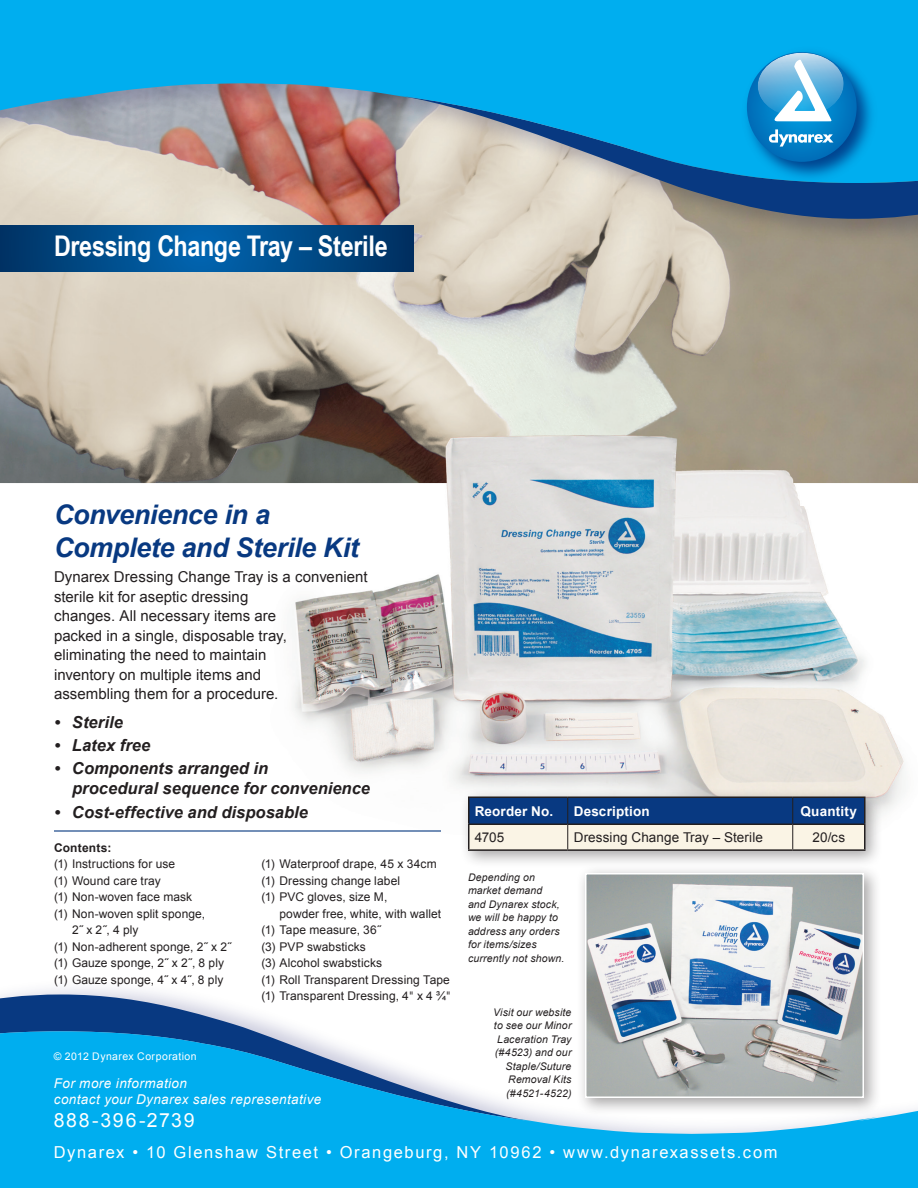
<style>
.page{position:relative;width:918px;height:1188px;background:#fff}
.page>*{position:absolute;margin:0;border:0;box-sizing:border-box;transform-origin:0 0}
.t1{font:700 28.5px "Arial Narrow";letter-spacing:-.015em;color:#fff}
.t2{font:italic 700 27px/33px "Arial";letter-spacing:-.015em;color:#083981}
.t3{font:19.5px "Arial";letter-spacing:.09em;color:#fff}
.t4{font:italic 700 16.5px/20.2px "Arial";letter-spacing:.005em;color:#231f20}
.t5{font:16.5px "Arial";letter-spacing:.1em;color:#fff}
.t6{font:15px/19.5px "Arial";color:#231f20}
.t7{font:italic 13.5px/16.2px "Arial";letter-spacing:.03em;color:#fff}
.t8{font:13.5px "Arial";letter-spacing:.005em;color:#231f20}
.t9{font:700 13.5px "Arial";letter-spacing:.015em;color:#fff}
.t10{font:12px/16.5px "Arial";letter-spacing:.01em;color:#231f20}
.t11{font:700 12px "Arial";letter-spacing:.015em;color:#231f20}
.t12{font:italic 10.5px/13.5px "Arial";letter-spacing:.015em;color:#231f20;text-align:right}
.t13{font:10.5px "Arial";letter-spacing:.045em;color:#fff}
.s1{font-family:"Helvetica Neue LT Std"}
</style>
<div class="page">
<img style="left:6px;top:988px;width:160px;height:7px">
<svg style="left:0;top:995px;width:297px;height:36px;fill:#083981"></svg>
<svg style="left:0;top:1031px;width:918px;height:157px;fill:#00aeef"></svg>
<img style="left:0;top:251px;width:918px;height:561px">
<div style="left:459px;top:788px;width:424px;height:81px;background:#231f20;opacity:.4"></div>
<svg style="left:470px;top:798px;width:394px;height:51px;background:#7b91af"></svg>
<hr style="left:468px;top:824px;width:100px;height:1px;background:#231f20">
<hr style="left:568px;top:824px;width:225px;height:1px;background:#231f20">
<hr style="left:793px;top:824px;width:73px;height:1px;background:#231f20">
<hr style="left:468px;top:796px;width:100px;height:2px;background:#231f20">
<hr style="left:468px;top:798px;width:2px;height:26px;background:#231f20">
<hr style="left:568px;top:796px;width:225px;height:2px;background:#231f20">
<hr style="left:793px;top:796px;width:73px;height:2px;background:#231f20">
<hr style="left:864px;top:798px;width:2px;height:26px;background:#231f20">
<hr style="left:468px;top:825px;width:2px;height:24px;background:#231f20">
<hr style="left:864px;top:825px;width:2px;height:24px;background:#231f20">
<hr style="left:468px;top:849px;width:100px;height:2px;background:#231f20">
<hr style="left:568px;top:849px;width:225px;height:2px;background:#231f20">
<hr style="left:793px;top:849px;width:73px;height:2px;background:#231f20">
<div style="left:576px;top:864px;width:306px;height:252px;background:#231f20;opacity:.4"></div>
<img style="left:588px;top:876px;width:273px;height:219px">
<div style="left:585px;top:873px;width:279px;height:225px;border:2px solid #fff"></div>
<svg style="left:0;top:251px;width:414px;height:21px;background:#004a88"></svg>
<img style="left:0;top:183px;width:918px;height:68px">
<svg style="left:396px;top:183px;width:522px;height:36px;background:#8d97a4"></svg>
<svg style="left:0;top:0;width:918px;height:183px;background:#41a8d1"></svg>
<img style="left:738px;top:43px;width:144px;height:144px">
<svg style="left:747px;top:52px;width:110px;height:110px;background:#0176bf"></svg>
<svg style="left:758px;top:53px;width:86px;height:68px"></svg>
<svg style="left:769px;top:129px;width:64px;height:18px"></svg>
<hr style="left:54px;top:830px;width:387px;height:2px;background:#083981">
<p class="t1" style="left:54px;top:224px;width:335px">Dressing Change Tray – Sterile</p>
<p class="t2" style="left:54px;top:498px;width:306px">Convenience in a<br>Complete and Sterile Kit</p>
<p class="t6" style="left:54px;top:568px;width:315px">Dynarex Dressing Change Tray is a convenient sterile kit for aseptic dressing<br>changes. All necessary items are<br>packed in a single, disposable tray,<br>eliminating the need to maintain<br>inventory on multiple items and<br>assembling them for a procedure.</p>
<p class="t4" style="left:54px;top:712px;width:70px">• Sterile</p>
<p class="t4" style="left:54px;top:735px;width:98px">• Latex free</p>
<p class="t4" style="left:72px;top:759px;width:300px;text-indent:-18px">• Components arranged in<br>procedural sequence for convenience</p>
<p class="t4" style="left:54px;top:802px;width:255px">• Cost-effective and disposable</p>
<p class="t11" style="left:54px;top:840px;width:59px">Contents:</p>
<p class="t10" style="left:54px;top:856px;width:123px">(1) Instructions for use</p>
<p class="t10" style="left:54px;top:872px;width:108px">(1) Wound care tray</p>
<p class="t10" style="left:54px;top:889px;width:140px">(1) Non-woven face mask</p>
<p class="t10" style="left:72px;top:905px;width:135px;text-indent:-18px">(1) Non-woven split sponge,<br>2˝ x 2˝, 4 ply</p>
<p class="t10" style="left:54px;top:938px;width:179px">(1) Non-adherent sponge, 2˝ x 2˝</p>
<p class="t10" style="left:54px;top:955px;width:172px">(1) Gauze sponge, 2˝ x 2˝, 8 ply</p>
<p class="t10" style="left:54px;top:971px;width:171px">(1) Gauze sponge, 4˝ x 4˝, 8 ply</p>
<p class="t13" style="left:54px;top:1049px;width:145px">© 2012 Dynarex Corporation</p>
<p class="t10" style="left:261px;top:856px;width:177px">(1) Waterproof drape, 45 x 34cm</p>
<p class="t10" style="left:261px;top:872px;width:140px">(1) Dressing change label</p>
<p class="t10" style="left:279px;top:889px;width:163px;text-indent:-18px">(1) PVC gloves, size M,<br>powder free, white, with wallet</p>
<p class="t10" style="left:261px;top:922px;width:121px">(1) Tape measure, 36˝</p>
<p class="t10" style="left:261px;top:938px;width:106px">(3) PVP swabsticks</p>
<p class="t10" style="left:261px;top:955px;width:122px">(3) Alcohol swabsticks</p>
<p class="t10" style="left:261px;top:971px;width:190px">(1) Roll Transparent Dressing Tape</p>
<p class="t10" style="left:261px;top:988px;width:191px">(1) Transparent Dressing, 4<span class="s1">"</span> x 4 ¾<span class="s1">"</span></p>
<p class="t7" style="left:54px;top:1075px;width:269px">For more information<br>contact your Dynarex sales representative</p>
<p class="t3" style="left:54px;top:1108px;width:142px">888-396-2739</p>
<p class="t9" style="left:475px;top:802px;width:80px">Reorder No.</p>
<p class="t9" style="left:574px;top:802px;width:78px">Description</p>
<p class="t9" style="left:801px;top:802px;width:58px">Quantity</p>
<p class="t8" style="left:475px;top:829px;width:31px">4705</p>
<p class="t8" style="left:574px;top:829px;width:191px">Dressing Change Tray – Sterile</p>
<p class="t8" style="left:812px;top:829px;width:34px">20/cs</p>
<p class="t12" style="left:468px;top:870px;width:98px;text-align:left">Depending on market demand<br>and Dynarex stock, we will be happy to address any orders for items/sizes currently not shown.</p>
<p class="t12" style="left:493px;top:1005px;width:80px">Visit our website to see our Minor<br>Laceration Tray (#4523) and our<br>Staple/Suture<br>Removal Kits (#4521-4522)</p>
<p class="t5" style="left:54px;top:1142px;width:725px">Dynarex • 10 Glenshaw Street • Orangeburg, NY 10962 • www.dynarexassets.com</p>
</div>
